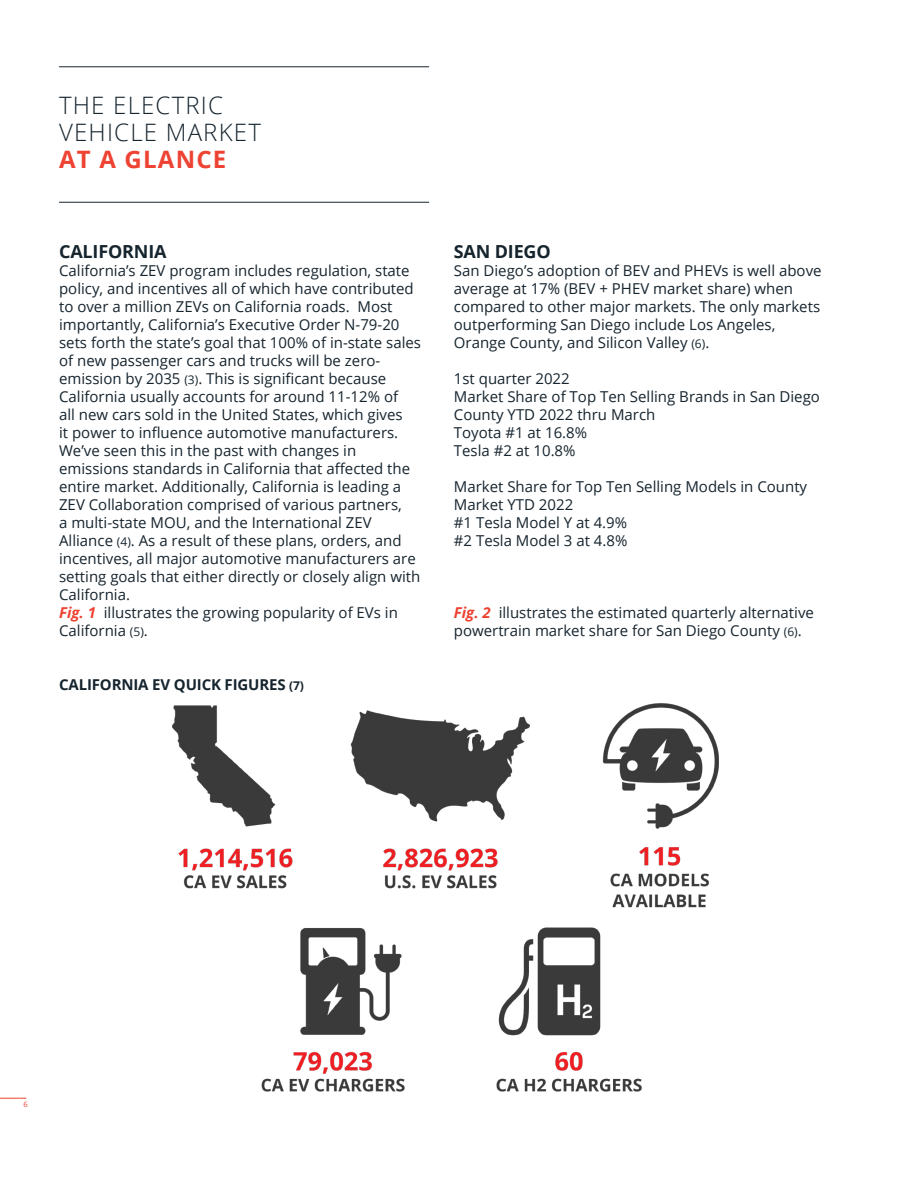
<style>
.page{position:relative;width:918px;height:1188px;background:#fff}
.page>*{position:absolute;margin:0;border:0;box-sizing:border-box;transform-origin:0 0}
.Chapter_Title_-_Alig{font:300 24px "Open Sans";letter-spacing:.05em;color:#16242e}
.Chapter_Title_-_Alig-2{font:700 24px "Open Sans";letter-spacing:.05em;color:#ee4232}
.Title_-_Align_Left{font:700 18px "Open Sans";letter-spacing:-.01em;color:#16242e}
.Body_Text{font:15px/18px "Open Sans";color:#16242e}
.Title_-_Align_Left-2{font:700 15px "Open Sans";letter-spacing:-.01em;color:#16242e}
.t1{font:7.5px "Open Sans";color:#ee4232}
.s1{font-size:12px}
.s2{font-weight:700;font-style:italic;color:#ee4232}
</style>
<div class="page">
<svg style="left:0;top:1098px;width:26px;height:1px"></svg>
<hr style="left:59px;top:66px;width:370px;height:1px;background:#16242e">
<hr style="left:59px;top:202px;width:370px;height:1px;background:#16242e">
<img style="left:172px;top:703px;width:546px;height:389px">
<p class="Chapter_Title_-_Alig" style="left:59px;top:89px;width:166px">THE ELECTRIC</p>
<p class="Chapter_Title_-_Alig" style="left:59px;top:116px;width:203px">VEHICLE MARKET</p>
<p class="Chapter_Title_-_Alig-2" style="left:59px;top:142px;width:169px">AT A GLANCE</p>
<p class="Title_-_Align_Left" style="left:59px;top:239px;width:109px">CALIFORNIA</p>
<p class="Body_Text" style="left:59px;top:261px;width:363px">California’s ZEV program includes regulation, state policy, and incentives all of which have contributed to over a million ZEVs on California roads. Most importantly, California’s Executive Order N-79-20 sets forth the state’s goal that 100% of in-state sales of new passenger cars and trucks will be zero&shy;emission by 2035 <span class="s1">(3)</span>. This is significant because California usually accounts for around 11-12% of<br>all new cars sold in the United States, which gives<br>it power to influence automotive manufacturers.<br>We’ve seen this in the past with changes in emissions standards in California that affected the entire market. Additionally, California is leading a ZEV Collaboration comprised of various partners,<br>a multi-state MOU, and the International ZEV Alliance <span class="s1">(4)</span>. As a result of these plans, orders, and incentives, all major automotive manufacturers are setting goals that either directly or closely align with California.</p>
<p class="Body_Text" style="left:59px;top:603px;width:340px"><span class="s2">Fig. 1</span> illustrates the growing popularity of EVs in<br>California <span class="s1">(5)</span>.</p>
<p class="Title_-_Align_Left-2" style="left:59px;top:674px;width:246px">CALIFORNIA EV QUICK FIGURES <span class="s1">(7)</span></p>
<p class="Title_-_Align_Left" style="left:454px;top:239px;width:98px">SAN DIEGO</p>
<p class="Body_Text" style="left:454px;top:261px;width:369px">San Diego’s adoption of BEV and PHEVs is well above average at 17% (BEV + PHEV market share) when compared to other major markets. The only markets outperforming San Diego include Los Angeles, Orange County, and Silicon Valley <span class="s1">(6)</span>.</p>
<p class="Body_Text" style="left:454px;top:369px;width:117px">1st quarter 2022</p>
<p class="Body_Text" style="left:454px;top:387px;width:368px">Market Share of Top Ten Selling Brands in San Diego<br>County YTD 2022 thru March</p>
<p class="Body_Text" style="left:454px;top:423px;width:135px">Toyota #1 at 16.8%</p>
<p class="Body_Text" style="left:454px;top:441px;width:123px">Tesla #2 at 10.8%</p>
<p class="Body_Text" style="left:454px;top:477px;width:355px">Market Share for Top Ten Selling Models in County<br>Market YTD 2022</p>
<p class="Body_Text" style="left:454px;top:513px;width:175px">#1 Tesla Model Y at 4.9%</p>
<p class="Body_Text" style="left:454px;top:531px;width:175px">#2 Tesla Model 3 at 4.8%</p>
<p class="Body_Text" style="left:454px;top:603px;width:362px"><span class="s2">Fig. 2</span> illustrates the estimated quarterly alternative powertrain market share for San Diego County <span class="s1">(6)</span>.</p>
<p class="t1" style="left:23px;top:1099px;width:6px">6</p>
</div>
